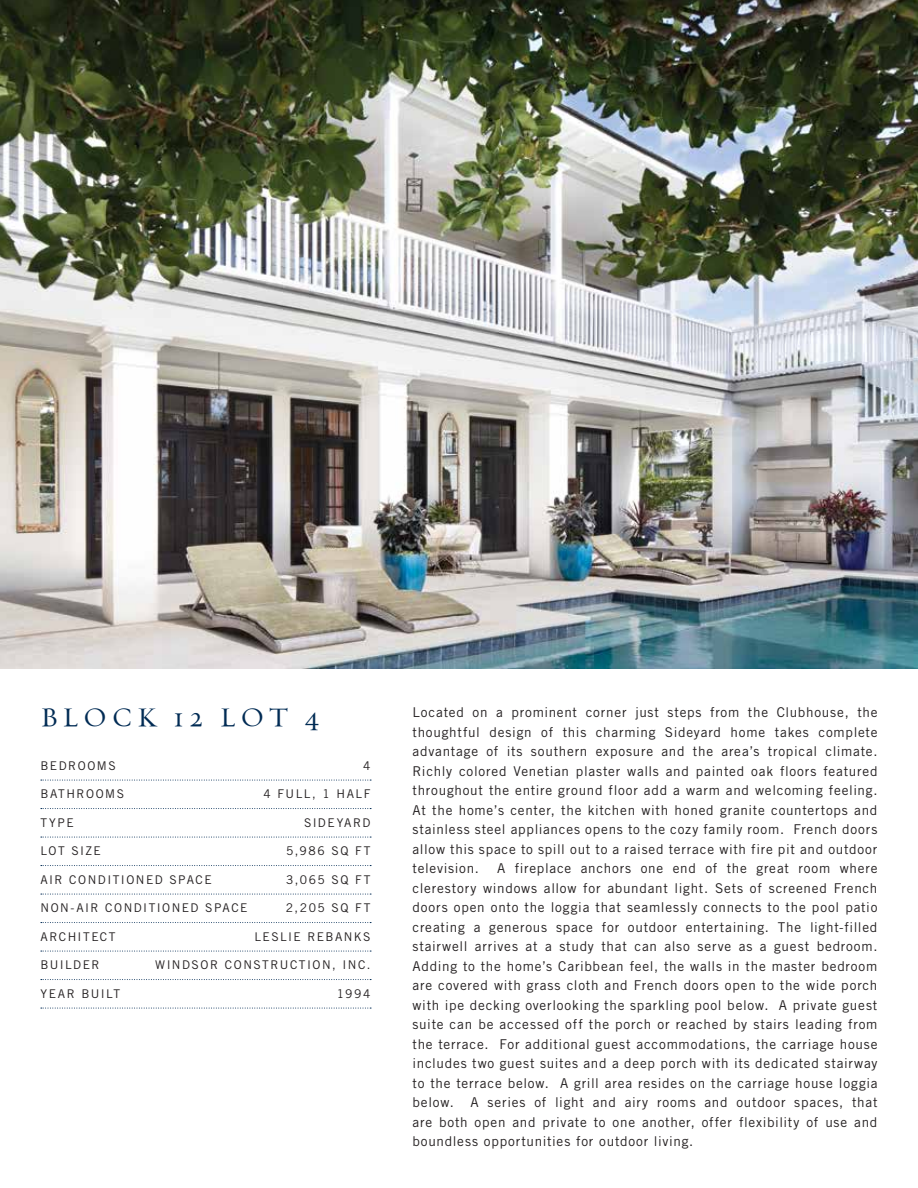
<style>
.page{position:relative;width:918px;height:1188px;background:#fff}
.page>*{position:absolute;margin:0;border:0;box-sizing:border-box;transform-origin:0 0}
.t1{font:27px "Requiem Text HTF Roman";letter-spacing:.185em;color:#002b54}
.t2{font:13.5px/19.5px "Trade Gothic LT Std";letter-spacing:.055em;color:#231f20;text-align:justify}
.t3{font:12px "Trade Gothic LT Std";letter-spacing:.12em;color:#231f20}
</style>
<div class="page">
<svg style="left:41px;top:780px;width:330px;height:1px"></svg>
<svg style="left:41px;top:808px;width:330px;height:1px"></svg>
<svg style="left:41px;top:837px;width:330px;height:1px"></svg>
<svg style="left:41px;top:865px;width:330px;height:1px"></svg>
<svg style="left:41px;top:894px;width:330px;height:1px"></svg>
<svg style="left:41px;top:922px;width:330px;height:1px"></svg>
<svg style="left:41px;top:951px;width:330px;height:1px"></svg>
<svg style="left:41px;top:979px;width:330px;height:1px"></svg>
<svg style="left:41px;top:1008px;width:330px;height:1px"></svg>
<img style="left:0;top:0;width:918px;height:669px">
<h1 class="t1" style="left:40px;top:701px;width:280px">BLOCK 12 LOT 4</h1>
<p class="t3" style="left:40px;top:758px;width:77px">BEDROOMS</p>
<p class="t3" style="left:363px;top:758px;width:9px">4</p>
<p class="t3" style="left:40px;top:787px;width:85px">BATHROOMS</p>
<p class="t3" style="left:263px;top:787px;width:109px">4 FULL, 1 HALF</p>
<p class="t3" style="left:40px;top:815px;width:35px">TYPE</p>
<p class="t3" style="left:304px;top:815px;width:68px">SIDEYARD</p>
<p class="t3" style="left:40px;top:844px;width:62px">LOT SIZE</p>
<p class="t3" style="left:286px;top:844px;width:86px">5,986 SQ FT</p>
<p class="t3" style="left:40px;top:872px;width:173px">AIR CONDITIONED SPACE</p>
<p class="t3" style="left:286px;top:872px;width:86px">3,065 SQ FT</p>
<p class="t3" style="left:40px;top:901px;width:209px">NON-AIR CONDITIONED SPACE</p>
<p class="t3" style="left:286px;top:901px;width:86px">2,205 SQ FT</p>
<p class="t3" style="left:40px;top:929px;width:77px">ARCHITECT</p>
<p class="t3" style="left:254px;top:929px;width:118px">LESLIE REBANKS</p>
<p class="t3" style="left:41px;top:958px;width:61px">BUILDER</p>
<p class="t3" style="left:155px;top:958px;width:217px">WINDSOR CONSTRUCTION, INC.</p>
<p class="t3" style="left:41px;top:986px;width:81px">YEAR BUILT</p>
<p class="t3" style="left:337px;top:986px;width:35px">1994</p>
<p class="t2" style="left:413px;top:703px;width:466px">Located on a prominent corner just steps from the Clubhouse, the thoughtful design of this charming Sideyard home takes complete advantage of its southern exposure and the area’s tropical climate.<br>Richly colored Venetian plaster walls and painted oak floors featured throughout the entire ground floor add a warm and welcoming feeling.<br>At the home’s center, the kitchen with honed granite countertops and stainless steel appliances opens to the cozy family room. French doors allow this space to spill out to a raised terrace with fire pit and outdoor television.</p>
<p class="t2" style="left:413px;top:859px;width:467px;text-indent:84px">A fireplace anchors one end of the great room where clerestory windows allow for abundant light. Sets of screened French doors open onto the loggia that seamlessly connects to the pool patio creating a generous space for outdoor entertaining. The light-filled stairwell arrives at a study that can also serve as a guest bedroom.<br>Adding to the home’s Caribbean feel, the walls in the master bedroom are covered with grass cloth and French doors open to the wide porch with ipe decking overlooking the sparkling pool below. A private guest suite can be accessed off the porch or reached by stairs leading from the terrace. For additional guest accommodations, the carriage house includes two guest suites and a deep porch with its dedicated stairway to the terrace below. A grill area resides on the carriage house loggia below. A series of light and airy rooms and outdoor spaces, that are both open and private to one another, offer flexibility of use and boundless opportunities for outdoor living.</p>
</div>
